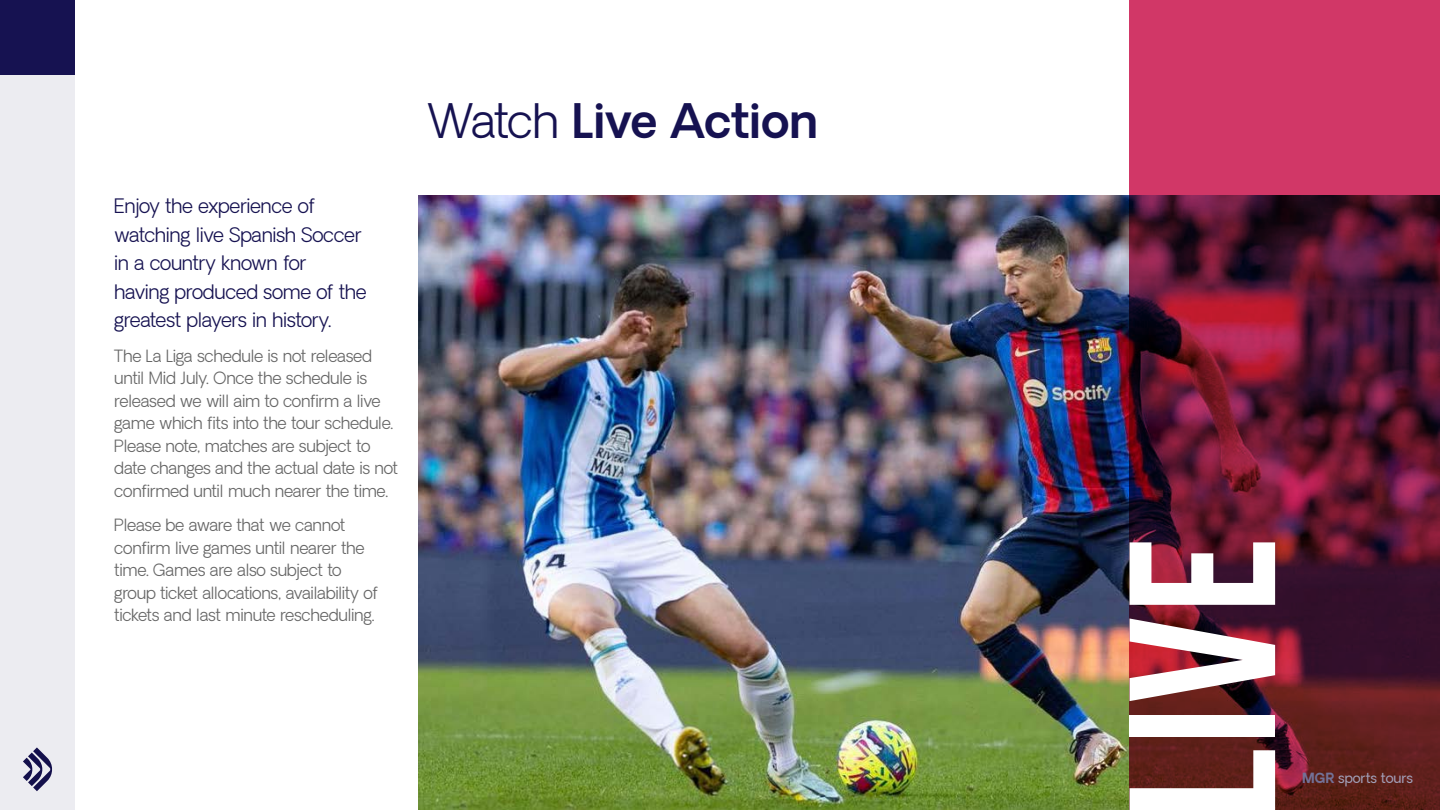
<style>
.page{position:relative;width:1440px;height:810px;background:#fff}
.page>*{position:absolute;margin:0;border:0;box-sizing:border-box;transform-origin:0 0}
.t1{font:163.5px "Bebas";color:#fff}
.t2{font:600 46.5px "Oakes Grotesk";letter-spacing:-.02em;color:#161251}
.t3{font:300 19.5px/28.5px "Oakes Grotesk";letter-spacing:-.025em;color:#161251}
.t4{font:300 16.5px/22.5px "Oakes Grotesk";letter-spacing:-.025em;color:#666}
.t5{font:13.5px "Oakes Grotesk";color:#a2a0b9}
.s1{font-weight:300}
.s2{font-weight:700;color:#737197}
</style>
<div class="page">
<img style="left:418px;top:195px;width:712px;height:615px">
<svg style="left:1130px;top:0;width:310px;height:810px;background:#741d37"></svg>
<div style="left:0;top:75px;width:75px;height:735px;background:#ececf1"></div>
<div style="left:0;top:0;width:75px;height:75px;background:#161251"></div>
<svg style="left:23px;top:747px;width:29px;height:44px"></svg>
<p class="t3" style="left:114px;top:192px;width:254px">Enjoy the experience of watching live Spanish Soccer in a country known for<br>having produced some of the greatest players in history.</p>
<p class="t4" style="left:114px;top:345px;width:285px">The La Liga schedule is not released until Mid July. Once the schedule is released we will aim to confirm a live game which fits into the tour schedule.<br>Please note, matches are subject to date changes and the actual date is not confirmed until much nearer the time.</p>
<p class="t4" style="left:114px;top:515px;width:265px">Please be aware that we cannot confirm live games until nearer the time. Games are also subject to group ticket allocations, availability of tickets and last minute rescheduling.</p>
<h2 class="t2" style="left:427px;top:90px;width:392px"><span class="s1">Watch</span> Live Action</h2>
<h1 class="t1" style="left:1083px;top:818px;width:284px;rotate:-90deg">LIVE</h1>
<p class="t5" style="left:1302px;top:769px;width:112px"><span class="s2">MGR</span> sports tours</p>
</div>
